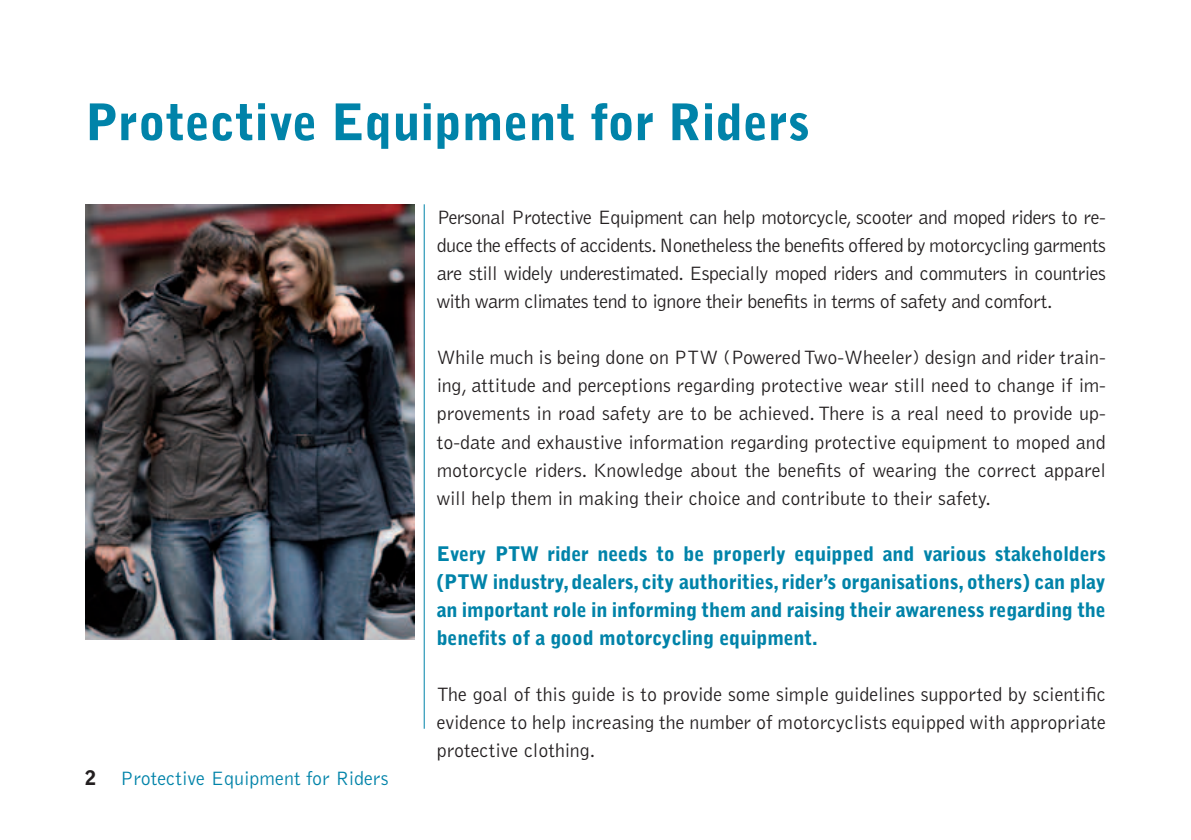
<style>
.page{position:relative;width:1191px;height:840px;background:#fff}
.page>*{position:absolute;margin:0;border:0;box-sizing:border-box;transform-origin:0 0}
.t1{font:900 50px "Bell Gothic Std";color:#0083a9}
.t2{font:300 20px/28px "Bell Gothic Std";color:#231f20;text-align:justify}
.t3{font:900 20px/28px "Bell Gothic Std";letter-spacing:-.01em;color:#0083a9;text-align:justify}
.t4{font:300 20px "Bell Gothic Std";color:#0083a9}
.s1{font-weight:900;color:#231f20}
</style>
<div class="page">
<hr style="left:424px;top:204px;width:1px;height:524px;background:#0083a9">
<img style="left:85px;top:204px;width:329px;height:435px">
<h1 class="t1" style="left:85px;top:93px;width:726px">Protective Equipment for Riders</h1>
<p class="t4" style="left:85px;top:767px;width:305px"><span class="s1">2</span> Protective Equipment for Riders</p>
<p class="t2" style="left:437px;top:204px;width:671px">Personal Protective Equipment can help motorcycle, scooter and moped riders to re&shy;duce the effects of accidents. Nonetheless the benefits offered by motorcycling garments are still widely underestimated. Especially moped riders and commuters in countries with warm climates tend to ignore their benefits in terms of safety and comfort.</p>
<p class="t2" style="left:437px;top:344px;width:671px">While much is being done on PTW (Powered Two-Wheeler) design and rider train&shy;ing, attitude and perceptions regarding protective wear still need to change if im&shy;provements in road safety are to be achieved. There is a real need to provide up&shy;to-date and exhaustive information regarding protective equipment to moped and motorcycle riders. Knowledge about the benefits of wearing the correct apparel will help them in making their choice and contribute to their safety.</p>
<p class="t3" style="left:437px;top:539px;width:671px">Every PTW rider needs to be properly equipped and various stakeholders (PTW industry, dealers, city authorities, rider’s organisations, others) can play an important role in informing them and raising their awareness regarding the benefits of a good motorcycling equipment.</p>
<p class="t2" style="left:437px;top:680px;width:671px">The goal of this guide is to provide some simple guidelines supported by scientific evidence to help increasing the number of motorcyclists equipped with appropriate protective clothing.</p>
</div>
